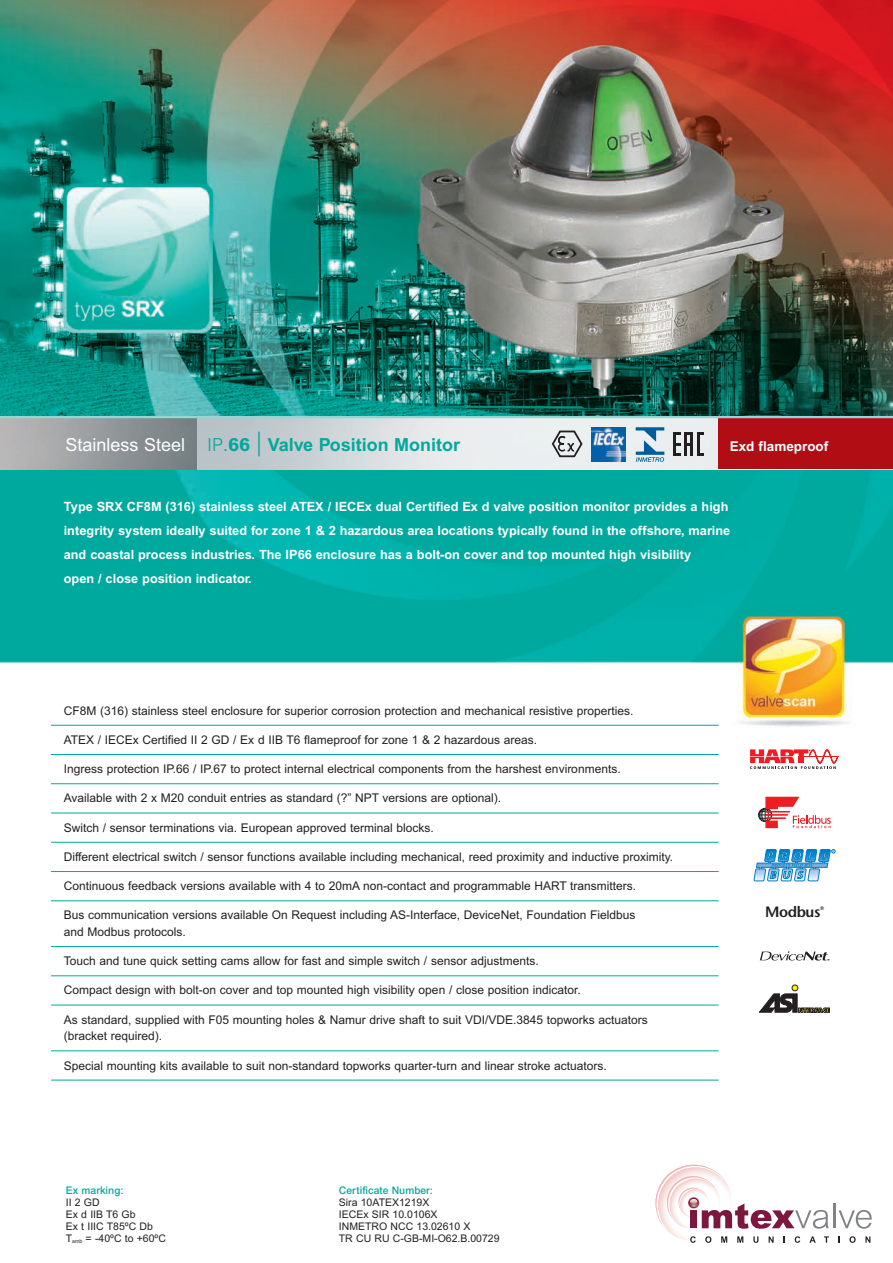
<style>
.page{position:relative;width:893px;height:1263px;background:#fff}
.page>*{position:absolute;margin:0;border:0;box-sizing:border-box;transform-origin:0 0}
.t1{font:700 18px "Arial";color:#00a99d}
.t2{font:600 15px "Stone Sans";letter-spacing:-.03em;color:#231f20}
.t3{font:700 13.5px "Arial";color:#fff}
.t4{font:700 12.75px/24px "Arial";color:#fff}
.t5{font:12px/16.5px "Arial";color:#231f20}
.t6{font:10.5px/12px "Arial";color:#231f20}
.t7{font:500 10.5px "Arial";color:#00a99d}
.t8{font:600 5.25px "Stone Sans";color:#231f20}
.s1{font-weight:400;color:#fff}
.s2{font-weight:300}
.s3{font-weight:400}
.s4{font-weight:800}
.s5{font-weight:300;font-size:27px}
.s6{font-size:5.25px}
</style>
<div class="page">
<img style="left:0;top:0;width:893px;height:1243px">
<img style="left:196px;top:418px;width:523px;height:51px">
<img style="left:0;top:418px;width:196px;height:51px">
<hr style="left:833px;top:1203px;width:2px;height:25px;background:#808285">
<svg style="left:839px;top:1210px;width:33px;height:19px"></svg>
<svg style="left:655px;top:1165px;width:174px;height:78px"></svg>
<svg style="left:838px;top:1236px;width:2px;height:7px"></svg>
<svg style="left:849px;top:1236px;width:7px;height:7px"></svg>
<svg style="left:865px;top:1236px;width:5px;height:7px"></svg>
<hr style="left:51px;top:725px;width:668px;height:1px;background:#00a99d">
<hr style="left:51px;top:754px;width:668px;height:1px;background:#00a99d">
<hr style="left:51px;top:783px;width:668px;height:1px;background:#00a99d">
<hr style="left:51px;top:813px;width:668px;height:1px;background:#00a99d">
<hr style="left:51px;top:842px;width:668px;height:1px;background:#00a99d">
<hr style="left:51px;top:871px;width:668px;height:1px;background:#00a99d">
<hr style="left:51px;top:900px;width:668px;height:1px;background:#00a99d">
<hr style="left:51px;top:946px;width:668px;height:1px;background:#00a99d">
<hr style="left:51px;top:975px;width:668px;height:1px;background:#00a99d">
<hr style="left:51px;top:1005px;width:668px;height:1px;background:#00a99d">
<hr style="left:51px;top:1050px;width:668px;height:1px;background:#00a99d">
<hr style="left:51px;top:1080px;width:668px;height:1px;background:#00a99d">
<div style="left:719px;top:417px;width:174px;height:52px;background:#b00d15"></div>
<hr style="left:674px;top:432px;width:2px;height:24px;background:#231f20">
<svg style="left:676px;top:453px;width:4px;height:3px"></svg>
<hr style="left:684px;top:432px;width:3px;height:24px;background:#231f20">
<hr style="left:690px;top:432px;width:3px;height:24px;background:#231f20">
<hr style="left:697px;top:432px;width:3px;height:24px;background:#231f20">
<svg style="left:700px;top:453px;width:4px;height:3px"></svg>
<svg style="left:676px;top:432px;width:28px;height:3px"></svg>
<svg style="left:676px;top:443px;width:14px;height:2px"></svg>
<svg style="left:636px;top:427px;width:28px;height:35px"></svg>
<img style="left:591px;top:427px;width:34px;height:34px">
<svg style="left:552px;top:430px;width:30px;height:27px"></svg>
<hr style="left:0;top:416px;width:893px;height:2px;background:#96d5d2">
<div style="left:744px;top:733px;width:101px;height:52px;background:#fff"></div>
<svg style="left:750px;top:749px;width:89px;height:20px"></svg>
<div style="left:744px;top:977px;width:101px;height:43px;background:#fff"></div>
<svg style="left:759px;top:985px;width:71px;height:27px"></svg>
<div style="left:744px;top:935px;width:101px;height:42px;background:#fff"></div>
<svg style="left:760px;top:951px;width:69px;height:9px"></svg>
<div style="left:744px;top:839px;width:101px;height:52px;background:#fff"></div>
<svg style="left:754px;top:849px;width:81px;height:32px"></svg>
<div style="left:744px;top:786px;width:101px;height:53px;background:#fff"></div>
<div style="left:758px;top:808px;width:14px;height:14px;border:1px solid #231f20;border-radius:50%"></div>
<svg style="left:759px;top:797px;width:72px;height:31px"></svg>
<h1 class="t1" style="left:65px;top:438px;width:396px"><span class="s1">Stainless Steel</span> <span class="s2">IP</span><span class="s3">.</span><span class="s4">66</span> <span class="s5">|</span> Valve Position Monitor</h1>
<p class="t3" style="left:730px;top:441px;width:100px">Exd flameproof</p>
<p class="t4" style="left:64px;top:496px;width:668px">Type SRX CF8M (316) stainless steel ATEX / IECEx dual Certified Ex d valve position monitor provides a high integrity system ideally suited for zone 1 &amp; 2 hazardous area locations typically found in the offshore, marine and coastal process industries. The IP66 enclosure has a bolt-on cover and top mounted high visibility<br>open / close position indicator.</p>
<p class="t5" style="left:64px;top:702px;width:571px">CF8M (316) stainless steel enclosure for superior corrosion protection and mechanical resistive properties.</p>
<p class="t5" style="left:64px;top:731px;width:475px">ATEX / IECEx Certified II 2 GD / Ex d IIB T6 flameproof for zone 1 &amp; 2 hazardous areas.</p>
<p class="t5" style="left:64px;top:761px;width:558px">Ingress protection IP.66 / IP.67 to protect internal electrical components from the harshest environments.</p>
<p class="t5" style="left:64px;top:790px;width:439px">Available with 2 x M20 conduit entries as standard (?” NPT versions are optional).</p>
<p class="t5" style="left:64px;top:819px;width:372px">Switch / sensor terminations via. European approved terminal blocks.</p>
<p class="t5" style="left:64px;top:848px;width:611px">Different electrical switch / sensor functions available including mechanical, reed proximity and inductive proximity.</p>
<p class="t5" style="left:64px;top:878px;width:574px">Continuous feedback versions available with 4 to 20mA non-contact and programmable HART transmitters.</p>
<p class="t5" style="left:64px;top:907px;width:573px">Bus communication versions available On Request including AS-Interface, DeviceNet, Foundation Fieldbus and Modbus protocols.</p>
<p class="t5" style="left:64px;top:953px;width:476px">Touch and tune quick setting cams allow for fast and simple switch / sensor adjustments.</p>
<p class="t5" style="left:64px;top:982px;width:518px">Compact design with bolt-on cover and top mounted high visibility open / close position indicator.</p>
<p class="t5" style="left:64px;top:1011px;width:585px">As standard, supplied with F05 mounting holes &amp; Namur drive shaft to suit VDI/VDE.3845 topworks actuators (bracket required).</p>
<p class="t5" style="left:64px;top:1057px;width:544px">Special mounting kits available to suit non-standard topworks quarter-turn and linear stroke actuators.</p>
<p class="t7" style="left:66px;top:1187px;width:59px">Ex marking:</p>
<p class="t6" style="left:66px;top:1197px;width:102px">II 2 GD<br>Ex d IIB T6 Gb<br>Ex t IIIC T85ºC Db<br>T<span class="s6">amb</span> = -40ºC to +60ºC</p>
<p class="t7" style="left:339px;top:1187px;width:96px">Certificate Number:</p>
<p class="t6" style="left:339px;top:1197px;width:162px">Sira 10ATEX1219X<br>IECEx SIR 10.0106X<br>INMETRO NCC 13.02610 X<br>TR CU RU C-GB-MI-O62.B.00729</p>
<p class="t2" style="left:765px;top:906px;width:57px">Modbus</p>
<p class="t8" style="left:820px;top:906px;width:5px">®</p>
</div>
